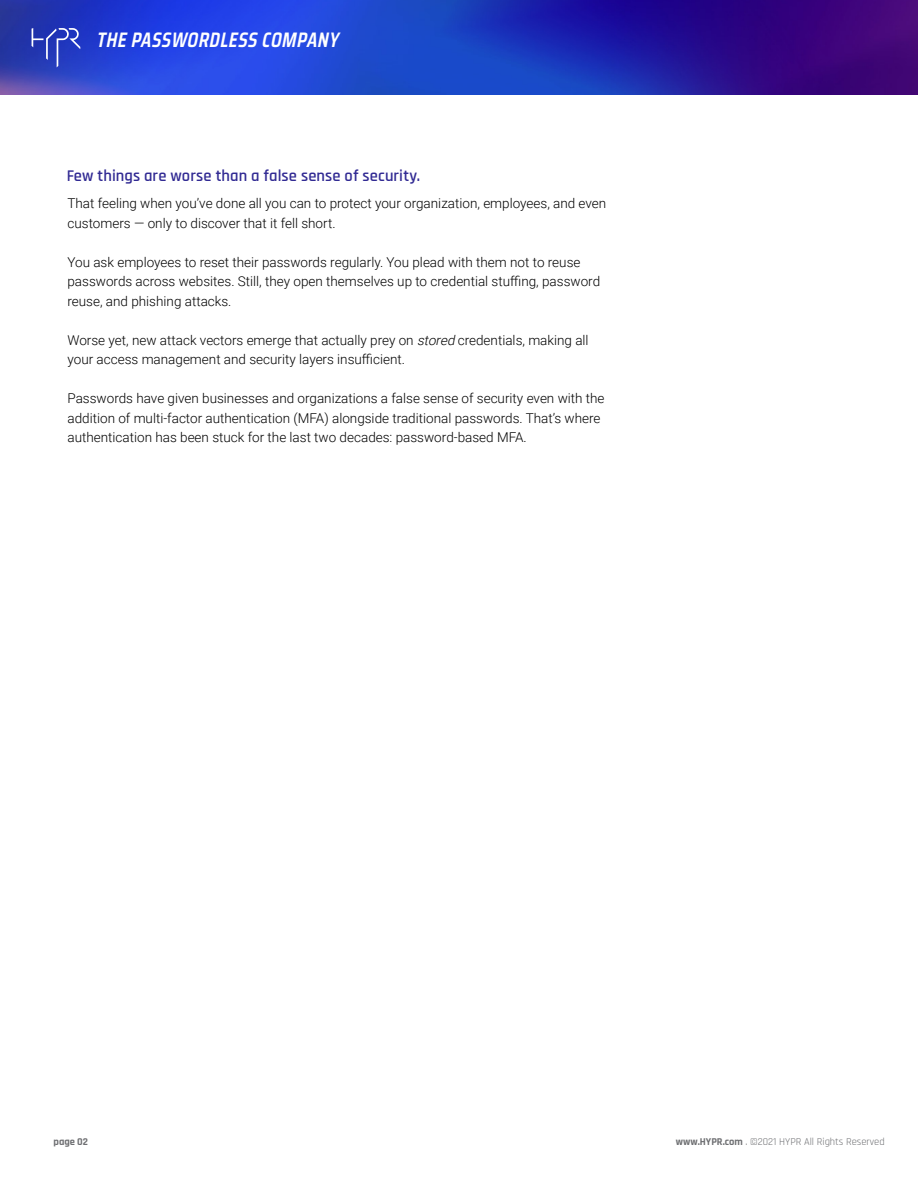
<style>
.page{position:relative;width:918px;height:1188px;background:#fff}
.page>*{position:absolute;margin:0;border:0;box-sizing:border-box;transform-origin:0 0}
.t1{font:italic 600 21px "Saira Condensed";color:#fff}
.t2{font:600 16.5px "Rajdhani";letter-spacing:.01em;color:#1a1287}
.t3{font:300 13.5px/19.5px "Roboto";color:#000}
.t4{font:10.5px "Rajdhani";color:#6d6e71}
.t5{font:700 10.5px "Rajdhani";color:#6d6e71}
.s1{font-style:italic}
.s2{font-weight:700}
</style>
<div class="page">
<img style="left:0;top:0;width:918px;height:94px">
<svg style="left:32px;top:28px;width:48px;height:39px;background:#3e51c2"></svg>
<h1 class="t1" style="left:96px;top:24px;width:249px">THEPASSWORDLESSCOMPANY</h1>
<p class="t2" style="left:66px;top:166px;width:355px">Few things are worse than a false sense of security.</p>
<p class="t3" style="left:68px;top:193px;width:540px">That feeling when you’ve done all you can to protect your organization, employees, and even customers — only to discover that it fell short.</p>
<p class="t3" style="left:68px;top:252px;width:534px">You ask employees to reset their passwords regularly. You plead with them not to reuse passwords across websites. Still, they open themselves up to credential stuffing, password reuse, and phishing attacks.</p>
<p class="t3" style="left:68px;top:330px;width:523px">Worse yet, new attack vectors emerge that actually prey on <span class="s1">stored</span> credentials, making all your access management and security layers insufficient.</p>
<p class="t3" style="left:68px;top:388px;width:539px">Passwords have given businesses and organizations a false sense of security even with the addition of multi-factor authentication (MFA) alongside traditional passwords. That’s where authentication has been stuck for the last two decades: password-based MFA.</p>
<p class="t5" style="left:54px;top:1135px;width:36px">page 02</p>
<p class="t4" style="left:676px;top:1135px;width:210px"><span class="s2">www.HYPR.com</span> . ©2021 HYPR All Rights Reserved</p>
</div>
